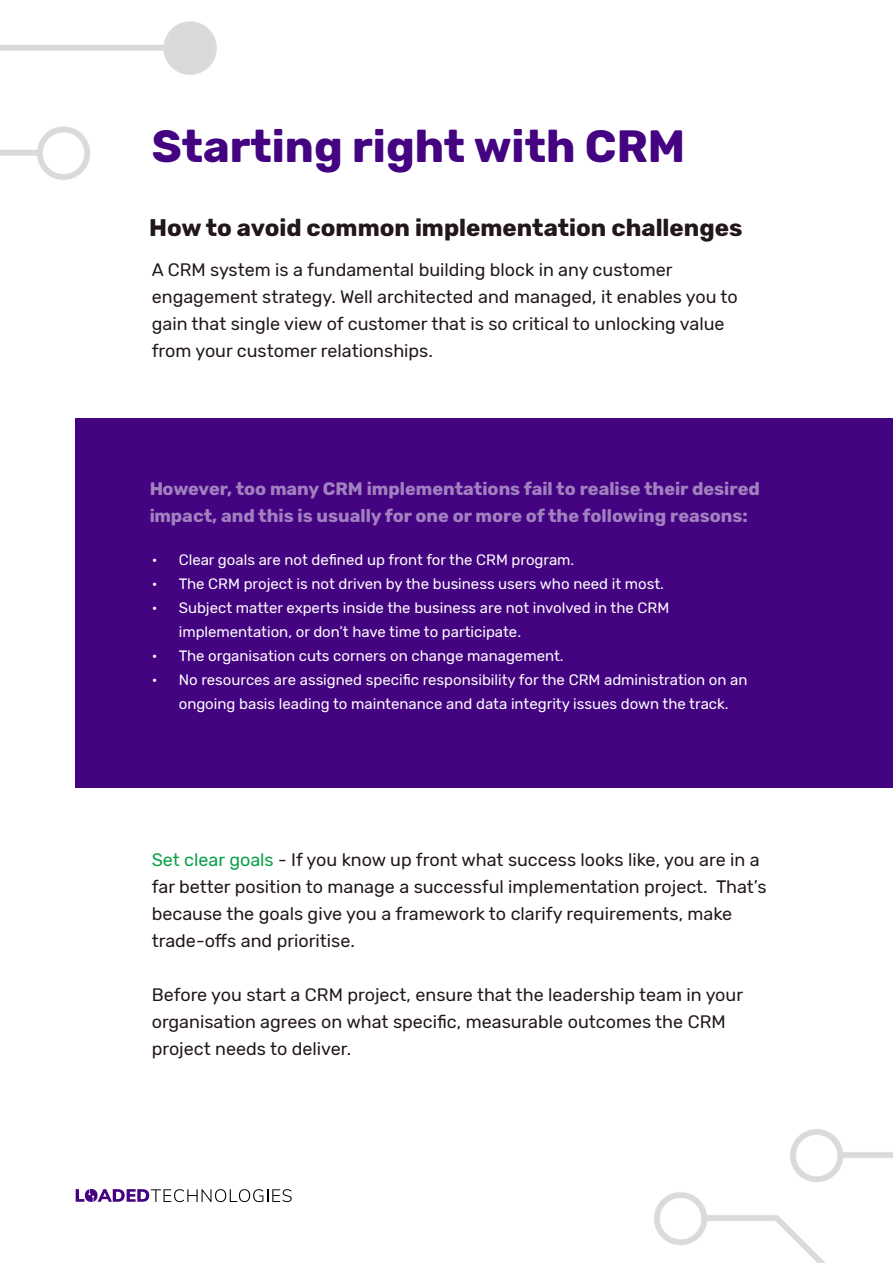
<style>
.page{position:relative;width:893px;height:1263px;background:#fff}
.page>*{position:absolute;margin:0;border:0;box-sizing:border-box;transform-origin:0 0}
.t1{font:700 45px "Rubik";color:#440381}
.t2{font:700 24px "Rubik";color:#22171b}
.t3{font:18px/27px "Rubik";color:#22171b}
.t4{font:700 18px/27px "Rubik";color:#fff}
.t5{font:15px/24px "Rubik";color:#fff}
.s1{color:#07a045}
</style>
<div class="page">
<svg style="left:76px;top:1189px;width:215px;height:13px"></svg>
<img style="left:654px;top:1129px;width:238px;height:134px">
<img style="left:0;top:21px;width:217px;height:159px">
<div style="left:75px;top:418px;width:817px;height:370px;background:#440381"></div>
<h1 class="t1" style="left:152px;top:120px;width:535px">Starting right with CRM</h1>
<h2 class="t2" style="left:149px;top:214px;width:595px">How to avoid common implementation challenges</h2>
<p class="t3" style="left:152px;top:257px;width:587px">A CRM system is a fundamental building block in any customer engagement strategy. Well architected and managed, it enables you to gain that single view of customer that is so critical to unlocking value from your customer relationships.</p>
<p class="t4" style="left:149px;top:475px;width:612px">However, too many CRM implementations fail to realise their desired impact, and this is usually for one or more of the following reasons:</p>
<p class="t5" style="left:152px;top:549px;width:424px">• Clear goals are not defined up front for the CRM program.</p>
<p class="t5" style="left:152px;top:573px;width:513px">• The CRM project is not driven by the business users who need it most.</p>
<p class="t5" style="left:179px;top:597px;width:492px;text-indent:-27px">• Subject matter experts inside the business are not involved in the CRM implementation, or don’t have time to participate.</p>
<p class="t5" style="left:152px;top:645px;width:413px">• The organisation cuts corners on change management.</p>
<p class="t5" style="left:152px;top:669px;width:597px;text-align:center">• No resources are assigned specific responsibility for the CRM administration on an ongoing basis leading to maintenance and data integrity issues down the track.</p>
<p class="t3" style="left:152px;top:847px;width:616px"><span class="s1">Set clear goals</span> - If you know up front what success looks like, you are in a far better position to manage a successful implementation project. That’s because the goals give you a framework to clarify requirements, make trade-offs and prioritise.</p>
<p class="t3" style="left:152px;top:982px;width:593px">Before you start a CRM project, ensure that the leadership team in your organisation agrees on what specific, measurable outcomes the CRM project needs to deliver.</p>
</div>
